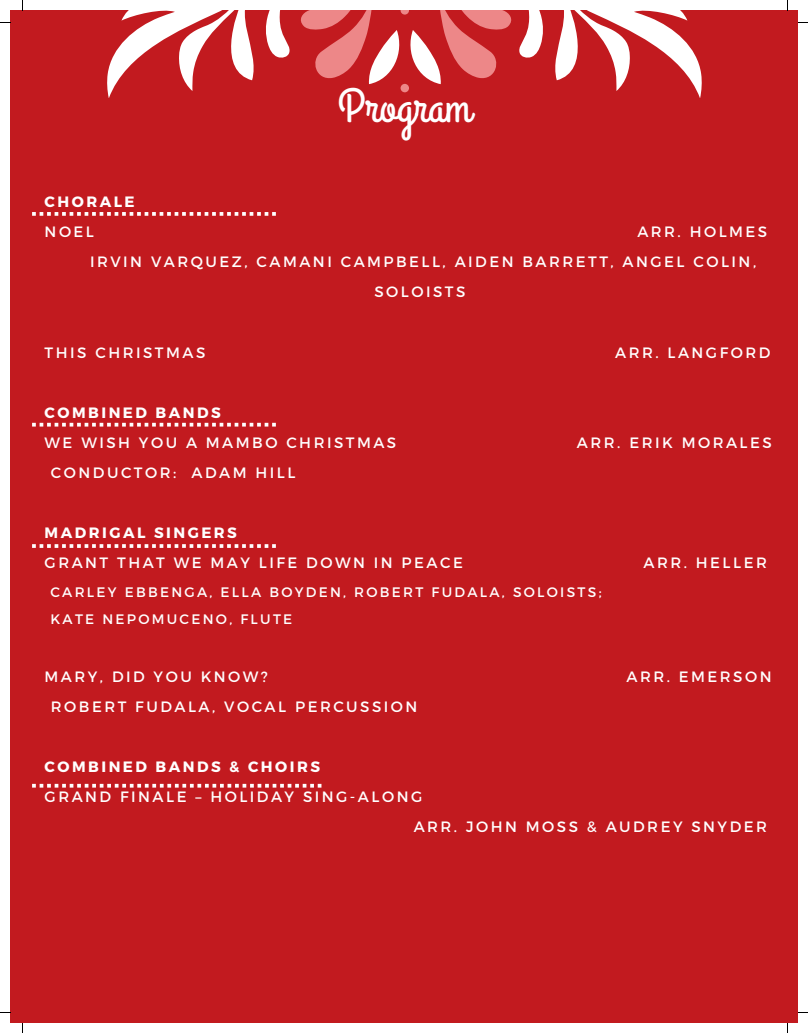
<style>
.page{position:relative;width:808px;height:1033px;background:#fff}
.page>*{position:absolute;margin:0;border:0;box-sizing:border-box;transform-origin:0 0}
.t1{font:47.5px "Grand Hotel";color:#fff}
.t2{font:15px/30px "Montserrat";letter-spacing:.165em;color:#fff}
.t3{font:700 15px "Montserrat";letter-spacing:.165em;color:#fff}
.t4{font:13.75px/27.2px "Montserrat";letter-spacing:.165em;color:#fff}
</style>
<div class="page">
<div style="left:10px;top:10px;width:788px;height:1013px;background:#c21a1f"></div>
<svg style="left:32px;top:544px;width:244px;height:4px"></svg>
<svg style="left:32px;top:212px;width:244px;height:4px"></svg>
<svg style="left:32px;top:423px;width:244px;height:3px"></svg>
<svg style="left:32px;top:784px;width:289px;height:3px"></svg>
<svg style="left:107px;top:10px;width:595px;height:88px"></svg>
<div style="left:400px;top:84px;width:9px;height:8px;background:#ed8788;border-radius:50%"></div>
<h1 class="t1" style="left:338px;top:76px;width:134px">Program</h1>
<p class="t3" style="left:45px;top:192px;width:92px">CHORALE</p>
<p class="t2" style="left:45px;top:216px;width:51px">NOEL</p>
<p class="t2" style="left:637px;top:216px;width:131px">ARR. HOLMES</p>
<p class="t2" style="left:90px;top:246px;width:667px">IRVIN VARQUEZ, CAMANI CAMPBELL, AIDEN BARRETT, ANGEL COLIN,</p>
<p class="t2" style="left:374px;top:276px;width:92px">SOLOISTS</p>
<p class="t2" style="left:45px;top:336px;width:162px">THIS CHRISTMAS</p>
<p class="t2" style="left:615px;top:336px;width:157px">ARR. LANGFORD</p>
<p class="t3" style="left:45px;top:402px;width:178px">COMBINED BANDS</p>
<p class="t2" style="left:45px;top:426px;width:353px">WE WISH YOU A MAMBO CHRISTMAS</p>
<p class="t2" style="left:577px;top:426px;width:196px">ARR. ERIK MORALES</p>
<p class="t2" style="left:51px;top:456px;width:246px">CONDUCTOR: ADAM HILL</p>
<p class="t3" style="left:45px;top:522px;width:194px">MADRIGAL SINGERS</p>
<p class="t2" style="left:45px;top:546px;width:420px">GRANT THAT WE MAY LIFE DOWN IN PEACE</p>
<p class="t2" style="left:643px;top:546px;width:125px">ARR. HELLER</p>
<p class="t4" style="left:50px;top:577px;width:552px">CARLEY EBBENGA, ELLA BOYDEN, ROBERT FUDALA, SOLOISTS;<br>KATE NEPOMUCENO, FLUTE</p>
<p class="t2" style="left:45px;top:661px;width:224px">MARY, DID YOU KNOW?</p>
<p class="t2" style="left:626px;top:661px;width:147px">ARR. EMERSON</p>
<p class="t2" style="left:51px;top:691px;width:368px">ROBERT FUDALA, VOCAL PERCUSSION</p>
<p class="t3" style="left:45px;top:757px;width:277px">COMBINED BANDS &amp; CHOIRS</p>
<p class="t2" style="left:413px;top:781px;width:355px;text-indent:-369px">GRAND FINALE – HOLIDAY SING-ALONG<br>ARR. JOHN MOSS &amp; AUDREY SNYDER</p>
</div>
